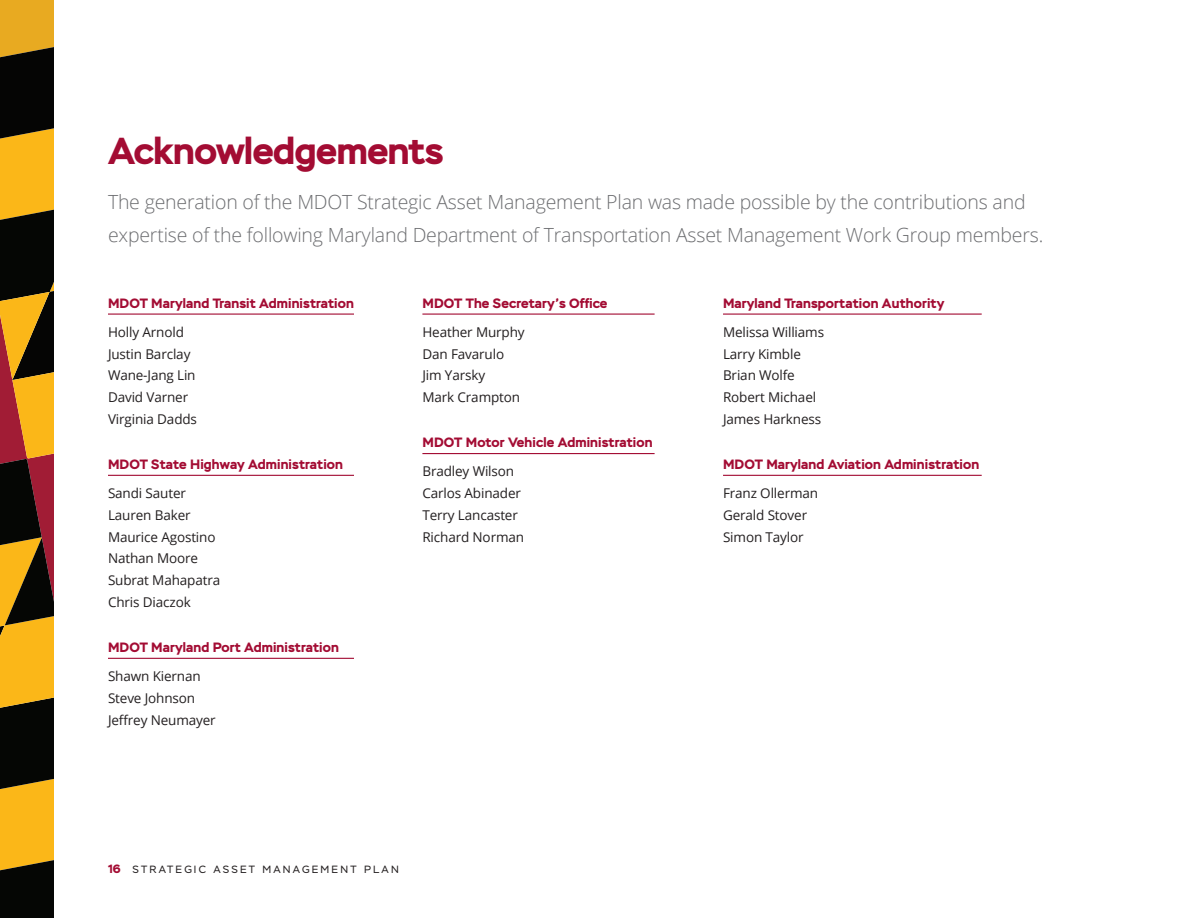
<style>
.page{position:relative;width:1188px;height:918px;background:#fff}
.page>*{position:absolute;margin:0;border:0;box-sizing:border-box;transform-origin:0 0}
.t1{font:700 37.5px "Stem";letter-spacing:-.01em;color:#a30c33}
.Intro_text{font:300 19.5px/33px "Open Sans";letter-spacing:-.01em;color:#6c6d70}
.Names{font:13.5px "Open Sans";letter-spacing:-.01em;color:#231f20}
.t2{font:700 13.5px "Stem";letter-spacing:.01em;color:#a30c33}
.t3{font:10.5px "Stem";letter-spacing:.21em;color:#231f20}
.s1{font-weight:700;font-size:12px;color:#a30c33}
</style>
<div class="page">
<svg style="left:0;top:0;width:54px;height:918px;background:#825812"></svg>
<hr style="left:108px;top:314px;width:246px;height:1px;background:#a30c33">
<hr style="left:108px;top:475px;width:246px;height:1px;background:#a30c33">
<hr style="left:108px;top:658px;width:246px;height:1px;background:#a30c33">
<hr style="left:422px;top:314px;width:233px;height:1px;background:#a30c33">
<hr style="left:422px;top:453px;width:233px;height:1px;background:#a30c33">
<hr style="left:723px;top:314px;width:259px;height:1px;background:#a30c33">
<hr style="left:723px;top:475px;width:259px;height:1px;background:#a30c33">
<h1 class="t1" style="left:108px;top:127px;width:337px">Acknowledgements</h1>
<p class="Intro_text" style="left:108px;top:185px;width:937px">The generation of the MDOT Strategic Asset Management Plan was made possible by the contributions and expertise of the following Maryland Department of Transportation Asset Management Work Group members.</p>
<h3 class="t2" style="left:108px;top:294px;width:247px">MDOT Maryland Transit Administration</h3>
<p class="Names" style="left:108px;top:323px;width:77px">Holly Arnold</p>
<p class="Names" style="left:108px;top:344px;width:84px">Justin Barclay</p>
<p class="Names" style="left:108px;top:366px;width:89px">Wane-Jang Lin</p>
<p class="Names" style="left:108px;top:388px;width:82px">David Varner</p>
<p class="Names" style="left:108px;top:410px;width:91px">Virginia Dadds</p>
<h3 class="t2" style="left:108px;top:455px;width:236px">MDOT State Highway Administration</h3>
<p class="Names" style="left:108px;top:484px;width:79px">Sandi Sauter</p>
<p class="Names" style="left:108px;top:506px;width:84px">Lauren Baker</p>
<p class="Names" style="left:108px;top:527px;width:109px">Maurice Agostino</p>
<p class="Names" style="left:108px;top:549px;width:92px">Nathan Moore</p>
<p class="Names" style="left:108px;top:571px;width:114px">Subrat Mahapatra</p>
<p class="Names" style="left:108px;top:593px;width:84px">Chris Diaczok</p>
<h3 class="t2" style="left:108px;top:638px;width:232px">MDOT Maryland Port Administration</h3>
<p class="Names" style="left:108px;top:667px;width:94px">Shawn Kiernan</p>
<p class="Names" style="left:108px;top:689px;width:89px">Steve Johnson</p>
<p class="Names" style="left:108px;top:710px;width:109px">Jeffrey Neumayer</p>
<h3 class="t2" style="left:422px;top:294px;width:187px">MDOT The Secretary’s Office</h3>
<p class="Names" style="left:422px;top:323px;width:104px">Heather Murphy</p>
<p class="Names" style="left:422px;top:344px;width:83px">Dan Favarulo</p>
<p class="Names" style="left:422px;top:366px;width:64px">Jim Yarsky</p>
<p class="Names" style="left:422px;top:388px;width:99px">Mark Crampton</p>
<h3 class="t2" style="left:422px;top:434px;width:232px">MDOT Motor Vehicle Administration</h3>
<p class="Names" style="left:422px;top:462px;width:93px">Bradley Wilson</p>
<p class="Names" style="left:422px;top:484px;width:100px">Carlos Abinader</p>
<p class="Names" style="left:422px;top:506px;width:97px">Terry Lancaster</p>
<p class="Names" style="left:422px;top:527px;width:103px">Richard Norman</p>
<p class="t3" style="left:108px;top:864px;width:292px"><span class="s1">16</span> STRATEGIC ASSET MANAGEMENT PLAN</p>
<h3 class="t2" style="left:723px;top:294px;width:223px">Maryland Transportation Authority</h3>
<p class="Names" style="left:723px;top:323px;width:103px">Melissa Williams</p>
<p class="Names" style="left:723px;top:344px;width:79px">Larry Kimble</p>
<p class="Names" style="left:723px;top:366px;width:73px">Brian Wolfe</p>
<p class="Names" style="left:723px;top:388px;width:95px">Robert Michael</p>
<p class="Names" style="left:723px;top:410px;width:100px">James Harkness</p>
<h3 class="t2" style="left:723px;top:455px;width:258px">MDOT Maryland Aviation Administration</h3>
<p class="Names" style="left:723px;top:484px;width:97px">Franz Ollerman</p>
<p class="Names" style="left:723px;top:506px;width:86px">Gerald Stover</p>
<p class="Names" style="left:723px;top:527px;width:82px">Simon Taylor</p>
</div>
